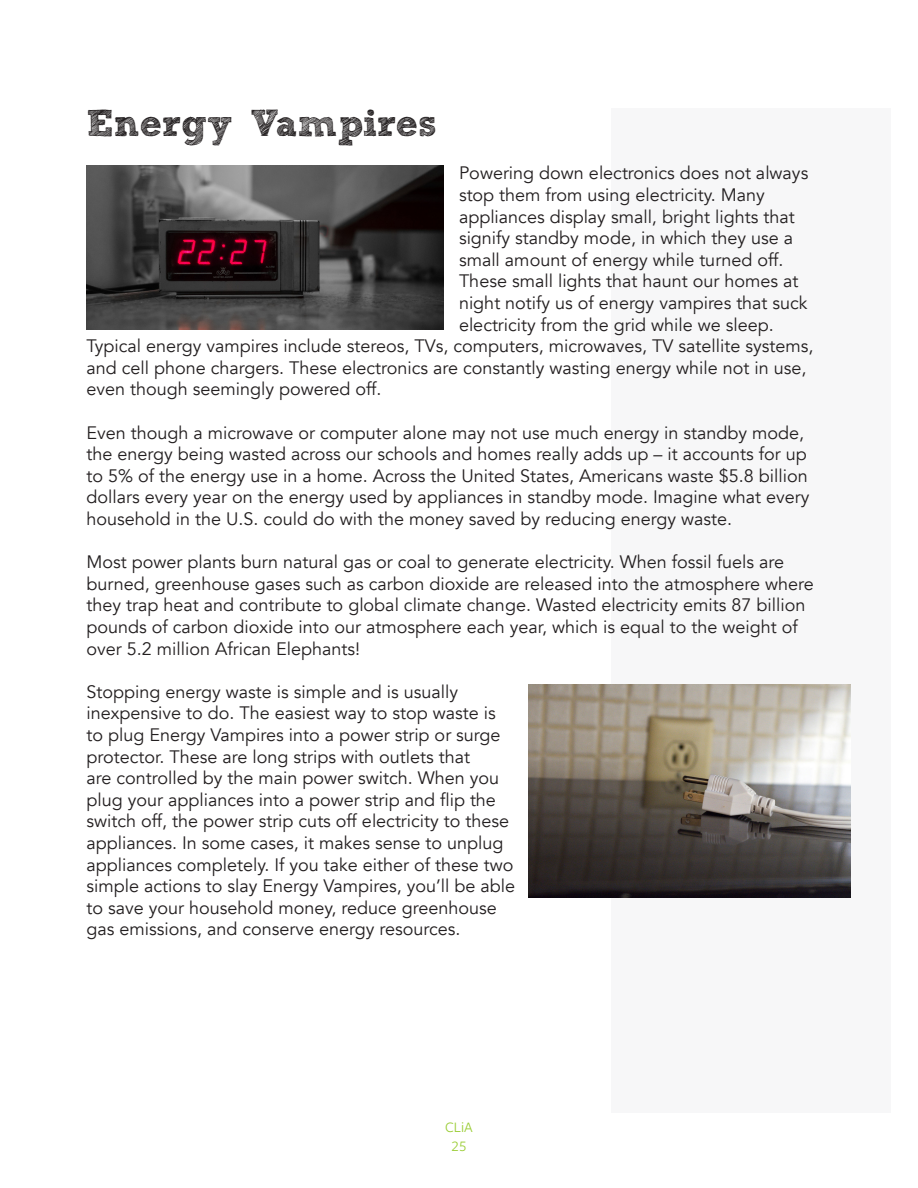
<style>
.page{position:relative;width:918px;height:1188px;background:#fff}
.page>*{position:absolute;margin:0;border:0;box-sizing:border-box;transform-origin:0 0}
.t1{font:700 37.5px "freeversion Sketch Block";color:#231f20}
.Main_Body{font:18px/21.6px "Avenir";color:#231f20}
.t2{font:15px/19.5px "Freight Sans Pro";color:#9c3;text-align:center}
</style>
<div class="page">
<div style="left:611px;top:108px;width:280px;height:1004px;background:#f7f7f8"></div>
<img style="left:86px;top:165px;width:357px;height:164px">
<img style="left:528px;top:685px;width:323px;height:212px">
<p class="t1" style="left:86px;top:109px;width:352px">Energy Vampires</p>
<p class="Main_Body" style="left:459px;top:163px;width:351px">Powering down electronics does not always</p>
<p class="Main_Body" style="left:459px;top:184px;width:307px">stop them from using electricity. Many</p>
<p class="Main_Body" style="left:459px;top:206px;width:337px">appliances display small, bright lights that</p>
<p class="Main_Body" style="left:459px;top:227px;width:336px">signify standby mode, in which they use a</p>
<p class="Main_Body" style="left:459px;top:249px;width:326px">small amount of energy while turned off.</p>
<p class="Main_Body" style="left:459px;top:271px;width:341px">These small lights that haunt our homes at</p>
<p class="Main_Body" style="left:459px;top:292px;width:350px">night notify us of energy vampires that suck</p>
<p class="Main_Body" style="left:459px;top:314px;width:316px">electricity from the grid while we sleep.</p>
<p class="Main_Body" style="left:86px;top:335px;width:728px">Typical energy vampires include stereos, TVs, computers, microwaves, TV satellite systems,</p>
<p class="Main_Body" style="left:86px;top:357px;width:722px">and cell phone chargers. These electronics are constantly wasting energy while not in use,</p>
<p class="Main_Body" style="left:86px;top:379px;width:297px">even though seemingly powered off.</p>
<p class="Main_Body" style="left:86px;top:422px;width:725px">Even though a microwave or computer alone may not use much energy in standby mode, the energy being wasted across our schools and homes really adds up – it accounts for up to 5% of the energy use in a home. Across the United States, Americans waste $5.8 billion dollars every year on the energy used by appliances in standby mode. Imagine what every household in the U.S. could do with the money saved by reducing energy waste.</p>
<p class="Main_Body" style="left:86px;top:551px;width:729px">Most power plants burn natural gas or coal to generate electricity. When fossil fuels are burned, greenhouse gases such as carbon dioxide are released into the atmosphere where they trap heat and contribute to global climate change. Wasted electricity emits 87 billion pounds of carbon dioxide into our atmosphere each year, which is equal to the weight of over 5.2 million African Elephants!</p>
<p class="Main_Body" style="left:86px;top:681px;width:430px">Stopping energy waste is simple and is usually inexpensive to do. The easiest way to stop waste is to plug Energy Vampires into a power strip or surge protector. These are long strips with outlets that<br>are controlled by the main power switch. When you plug your appliances into a power strip and flip the switch off, the power strip cuts off electricity to these appliances. In some cases, it makes sense to unplug appliances completely. If you take either of these two simple actions to slay Energy Vampires, you’ll be able to save your household money, reduce greenhouse gas emissions, and conserve energy resources.</p>
<p class="t2" style="left:445px;top:1117px;width:29px">CLiA<br>25</p>
</div>
